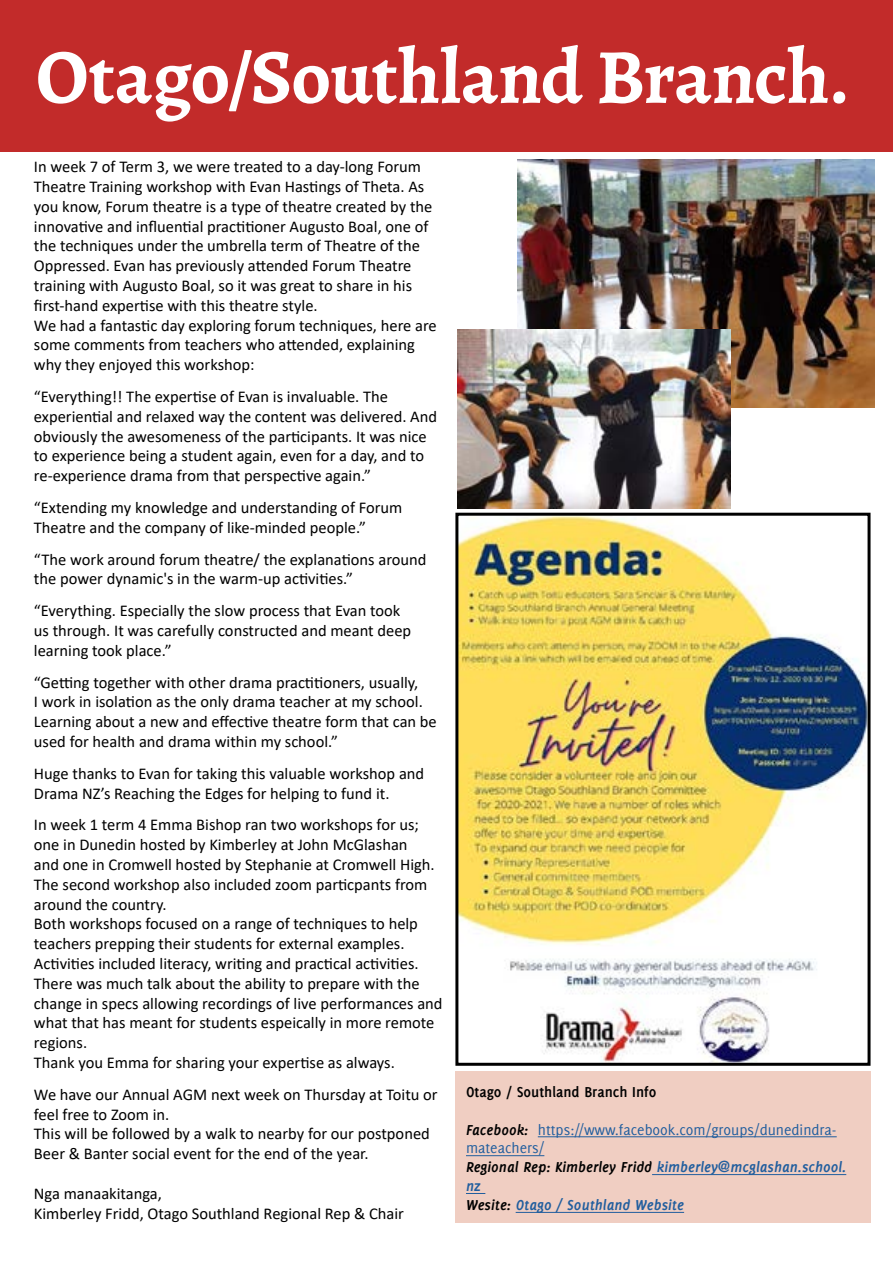
<style>
.page{position:relative;width:893px;height:1263px;background:#fff}
.page>*{position:absolute;margin:0;border:0;box-sizing:border-box;transform-origin:0 0}
.t1{font:700 78px "Alegreya";letter-spacing:-.005em;color:#fff}
.t2{font:16.5px/19.8px "Calibri";color:#000}
.t3{font:15.75px/18.9px "Delicious";color:#215e9e}
.t4{font:700 15.75px "Delicious";color:#000}
.s1{font-weight:700;font-style:italic;color:#000}
.s2{font-weight:700;font-style:italic}
</style>
<div class="page">
<div style="left:0;top:0;width:893px;height:151px;background:#c22b2a"></div>
<div style="left:455px;top:1071px;width:415px;height:151px;background:#f0cec2"></div>
<hr style="left:538px;top:1136px;width:299px;height:1px;background:#215e9e">
<hr style="left:466px;top:1155px;width:78px;height:1px;background:#215e9e">
<hr style="left:652px;top:1174px;width:194px;height:1px;background:#215e9e">
<svg style="left:467px;top:1193px;width:18px;height:1px"></svg>
<hr style="left:516px;top:1212px;width:168px;height:1px;background:#215e9e">
<img style="left:518px;top:160px;width:356px;height:247px">
<img style="left:457px;top:329px;width:274px;height:179px">
<img style="left:459px;top:517px;width:407px;height:545px">
<div style="left:455px;top:513px;width:415px;height:553px;border:3px solid #000"></div>
<h1 class="t1" style="left:36px;top:23px;width:816px">Otago/Southland Branch.</h1>
<p class="t2" style="left:34px;top:156px;width:404px">In week 7 of Term 3, we were treated to a day-long Forum Theatre Training workshop with Evan Hastings of Theta. As you know, Forum theatre is a type of theatre created by the innovative and influential practitioner Augusto Boal, one of the techniques under the umbrella term of Theatre of the Oppressed. Evan has previously attended Forum Theatre training with Augusto Boal, so it was great to share in his first-hand expertise with this theatre style.<br>We had a fantastic day exploring forum techniques, here are some comments from teachers who attended, explaining why they enjoyed this workshop:</p>
<p class="t2" style="left:34px;top:386px;width:405px">“Everything!! The expertise of Evan is invaluable. The experiential and relaxed way the content was delivered. And obviously the awesomeness of the participants. It was nice to experience being a student again, even for a day, and to re-experience drama from that perspective again.”</p>
<p class="t2" style="left:34px;top:497px;width:370px">“Extending my knowledge and understanding of Forum<br>Theatre and the company of like-minded people.”</p>
<p class="t2" style="left:34px;top:549px;width:394px">“The work around forum theatre/ the explanations around the power dynamic's in the warm-up activities.”</p>
<p class="t2" style="left:34px;top:600px;width:379px">“Everything. Especially the slow process that Evan took us through. It was carefully constructed and meant deep learning took place.”</p>
<p class="t2" style="left:34px;top:672px;width:404px">“Getting together with other drama practitioners, usually,<br>I work in isolation as the only drama teacher at my school.<br>Learning about a new and effective theatre form that can be used for health and drama within my school.”</p>
<p class="t2" style="left:34px;top:763px;width:392px">Huge thanks to Evan for taking this valuable workshop and<br>Drama NZ’s Reaching the Edges for helping to fund it.</p>
<p class="t2" style="left:34px;top:814px;width:410px">In week 1 term 4 Emma Bishop ran two workshops for us; one in Dunedin hosted by Kimberley at John McGlashan<br>and one in Cromwell hosted by Stephanie at Cromwell High.<br>The second workshop also included zoom particpants from around the country.<br>Both workshops focused on a range of techniques to help teachers prepping their students for external examples.<br>Activities included literacy, writing and practical activities.<br>There was much talk about the ability to prepare with the change in specs allowing recordings of live performances and what that has meant for students espeically in more remote regions.<br>Thank you Emma for sharing your expertise as always.</p>
<p class="t2" style="left:34px;top:1084px;width:405px">We have our Annual AGM next week on Thursday at Toitu or feel free to Zoom in.<br>This will be followed by a walk to nearby for our postponed Beer &amp; Banter social event for the end of the year.</p>
<p class="t2" style="left:34px;top:1183px;width:372px">Nga manaakitanga,<br>Kimberley Fridd, Otago Southland Regional Rep &amp; Chair</p>
<p class="t4" style="left:466px;top:1082px;width:192px">Otago / Southland Branch Info</p>
<p class="t3" style="left:466px;top:1120px;width:382px"><span class="s1">Facebook:</span> https://www.facebook.com/groups/dunedindra&shy;mateachers/<br><span class="s1">Regional Rep: Kimberley Fridd</span> <span class="s2">kimberley@mcglashan.school. nz<br></span><span class="s1">Wesite:</span> <span class="s2">Otago / Southland Website</span></p>
</div>
